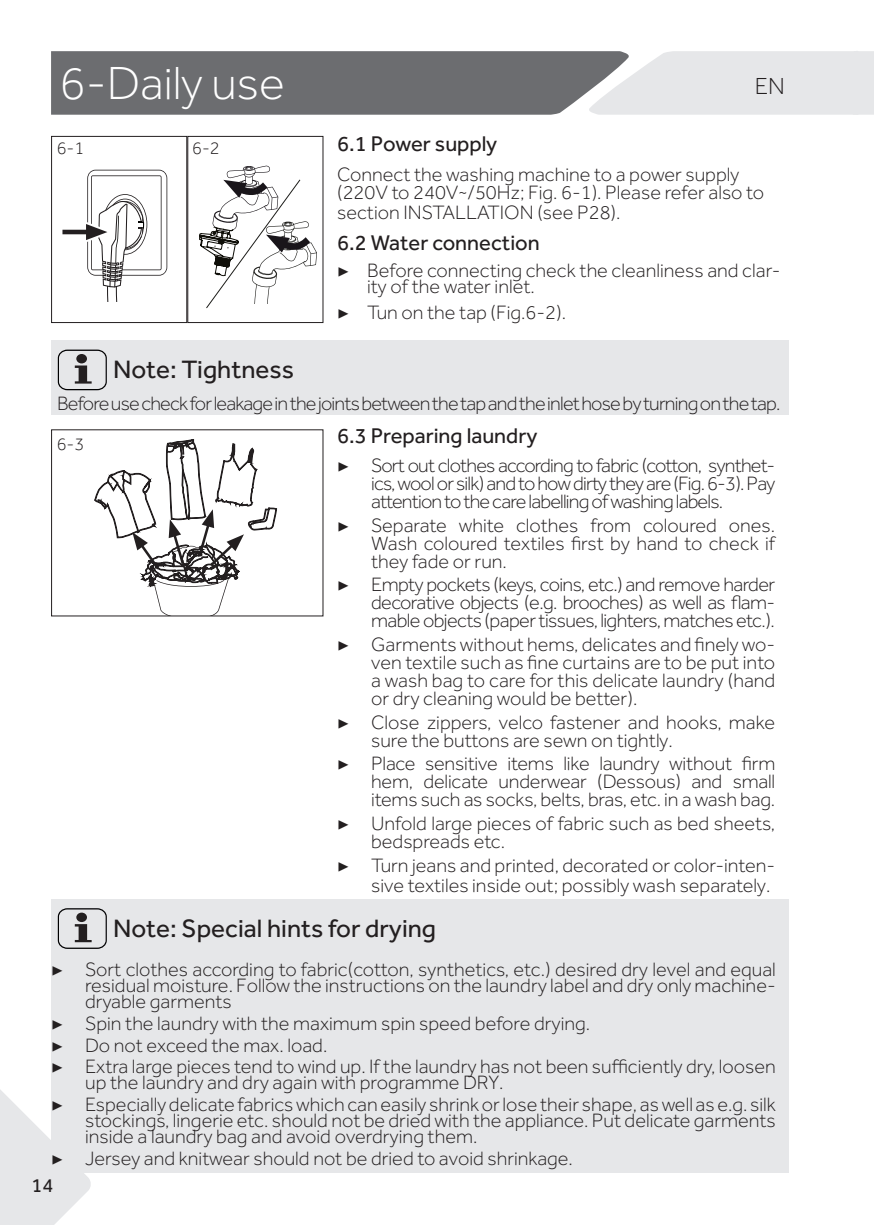
<style>
.page{position:relative;width:874px;height:1225px;background:#fff}
.page>*{position:absolute;margin:0;border:0;box-sizing:border-box;transform-origin:0 0}
.t1{font:300 48px "Effra";color:#fff}
.t2{font:26px "Effra";color:#231f20}
.t3{font:300 24px "Effra";color:#231f20}
.t4{font:22px "Effra";color:#231f20}
.t5{font:300 20px/18px "Effra";color:#231f20}
.t6{font:300 20px "Effra";letter-spacing:-.04em;color:#231f20}
.t7{font:20px "Effra";color:#231f20}
.t8{font:300 18px "Effra";color:#231f20}
.t9{font:300 18px "Effra";color:#030303}
.s1{font-family:"Minion Pro";font-weight:400}
</style>
<div class="page">
<svg style="left:0;top:1090px;width:92px;height:135px"></svg>
<svg style="left:51px;top:51px;width:822px;height:64px;background:#969799"></svg>
<div style="left:51px;top:340px;width:737px;height:75px;background:#e6e7e9"></div>
<svg style="left:58px;top:349px;width:49px;height:41px"></svg>
<div style="left:76px;top:354px;width:11px;height:9px;background:#231f20;border-radius:50%"></div>
<div style="left:187px;top:136px;width:136px;height:187px;border:1px solid #231f20"></div>
<svg style="left:62px;top:170px;width:105px;height:132px"></svg>
<div style="left:51px;top:136px;width:136px;height:187px;border:1px solid #231f20"></div>
<svg style="left:199px;top:165px;width:118px;height:144px"></svg>
<div style="left:51px;top:899px;width:737px;height:273px;background:#e6e7e9"></div>
<svg style="left:58px;top:908px;width:49px;height:41px"></svg>
<div style="left:76px;top:912px;width:11px;height:10px;background:#231f20;border-radius:50%"></div>
<svg style="left:94px;top:439px;width:183px;height:175px"></svg>
<h1 class="t1" style="left:60px;top:56px;width:227px">6-Daily use</h1>
<p class="t3" style="left:754px;top:72px;width:32px">EN</p>
<p class="t4" style="left:337px;top:131px;width:161px">6.1 Power supply</p>
<p class="t5" style="left:337px;top:165px;width:428px">Connect the washing machine to a power supply (220V to 240V~/50Hz; Fig. 6-1). Please refer also to</p>
<p class="t5" style="left:337px;top:203px;width:285px">section INSTALLATION (see P28).</p>
<p class="t4" style="left:337px;top:230px;width:204px">6.2 Water connection</p>
<p class="t5" style="left:367px;top:262px;width:414px;line-height:16px;text-indent:-30px"><span class="s1">▶</span> Before connecting check the cleanliness and clar&shy;ity of the water inlet.</p>
<p class="t5" style="left:337px;top:303px;width:230px"><span class="s1">▶</span> Tun on the tap (Fig.6-2).</p>
<h2 class="t2" style="left:113px;top:354px;width:182px">Note: Tightness</h2>
<p class="t6" style="left:57px;top:392px;width:724px">Before use check for leakage in the joints between the tap and the inlet hose by turning on the tap.</p>
<p class="t9" style="left:193px;top:138px;width:29px">8-7</p>
<p class="t8" style="left:57px;top:138px;width:29px">6-1</p>
<p class="t8" style="left:192px;top:138px;width:29px">6 2</p>
<p class="t4" style="left:337px;top:422px;width:202px">6.3 Preparing laundry</p>
<p class="t5" style="left:371px;top:456px;width:405px;text-align:justify;text-indent:-34px"><span class="s1">▶</span> Sort out clothes according to fabric (cotton, synthet&shy;ics, wool or silk) and to how dirty they are (Fig. 6-3). Pay attention to the care labelling of washing labels.</p>
<p class="t5" style="left:371px;top:516px;width:405px;text-align:justify;text-indent:-34px"><span class="s1">▶</span> Separate white clothes from coloured ones.<br>Wash coloured textiles first by hand to check if they fade or run.</p>
<p class="t5" style="left:371px;top:575px;width:405px;text-align:justify;text-indent:-34px"><span class="s1">▶</span> Empty pockets (keys, coins, etc.) and remove harder decorative objects (e.g. brooches) as well as flam&shy;mable objects (paper tissues, lighters, matches etc.).</p>
<p class="t5" style="left:371px;top:635px;width:405px;text-align:justify;text-indent:-34px"><span class="s1">▶</span> Garments without hems, delicates and finely wo&shy;ven textile such as fine curtains are to be put into a wash bag to care for this delicate laundry (hand or dry cleaning would be better).</p>
<p class="t5" style="left:371px;top:713px;width:405px;text-indent:-34px"><span class="s1">▶</span> Close zippers, velco fastener and hooks, make sure the buttons are sewn on tightly.</p>
<p class="t5" style="left:371px;top:754px;width:405px;text-align:justify;text-indent:-34px"><span class="s1">▶</span> Place sensitive items like laundry without firm hem, delicate underwear (Dessous) and small items such as socks, belts, bras, etc. in a wash bag.</p>
<p class="t5" style="left:371px;top:814px;width:405px;text-indent:-34px"><span class="s1">▶</span> Unfold large pieces of fabric such as bed sheets, bedspreads etc.</p>
<p class="t5" style="left:337px;top:855px;width:439px;line-height:20px;text-align:right"><span class="s1">▶</span> Turn jeans and printed, decorated or color-inten&shy;sive textiles inside out; possibly wash separately.</p>
<h2 class="t2" style="left:113px;top:913px;width:324px">Note: Special hints for drying</h2>
<p class="t5" style="left:85px;top:961px;width:692px;line-height:16px;text-align:justify;text-indent:-34px"><span class="s1">▶</span> Sort clothes according to fabric(cotton, synthetics, etc.) desired dry level and equal residual moisture. Follow the instructions on the laundry label and dry only machine&shy;dryable garments</p>
<p class="t5" style="left:51px;top:1012px;width:726px;line-height:21.6px"><span class="s1">▶</span> Spin the laundry with the maximum spin speed before drying.<br><span class="s1">▶</span> Do not exceed the max. load.<br><span class="s1">▶</span> Extra large pieces tend to wind up. If the laundry has not been sufficiently dry, loosen</p>
<p class="t5" style="left:51px;top:1071px;width:726px;line-height:21.6px;text-indent:34px">up the laundry and dry again with programme DRY.<br><span class="s1">▶</span> Especially delicate fabrics which can easily shrink or lose their shape, as well as e.g. silk</p>
<p class="t5" style="left:85px;top:1112px;width:692px;line-height:16px">stockings, lingerie etc. should not be dried with the appliance. Put delicate garments inside a laundry bag and avoid overdrying them.</p>
<p class="t5" style="left:51px;top:1148px;width:523px"><span class="s1">▶</span> Jersey and knitwear should not be dried to avoid shrinkage.</p>
<p class="t8" style="left:57px;top:433px;width:29px">6-3</p>
<p class="t7" style="left:32px;top:1173px;width:23px">14</p>
</div>
